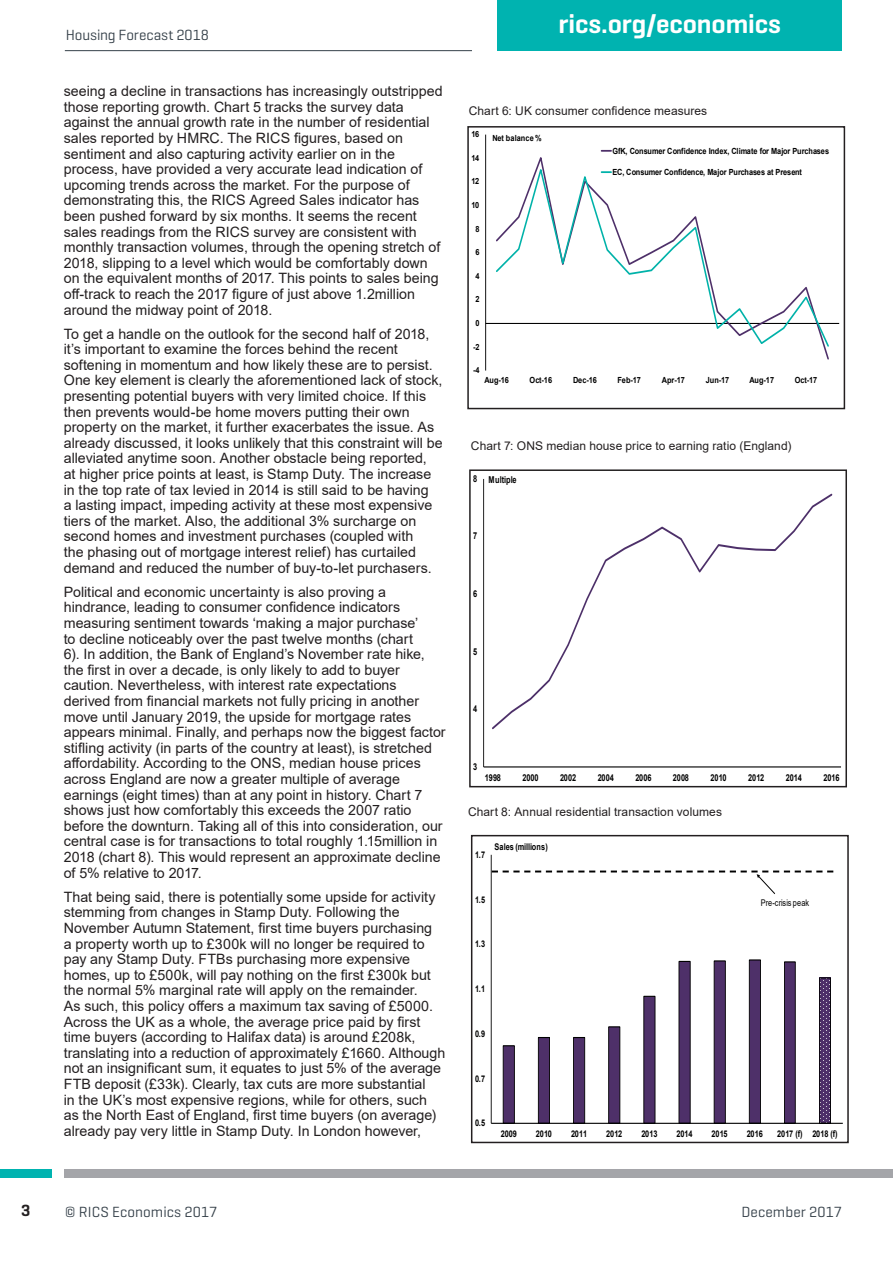
<style>
.page{position:relative;width:893px;height:1263px;background:#fff}
.page>*{position:absolute;margin:0;border:0;box-sizing:border-box;transform-origin:0 0}
.t1{font:600 27px "Geogrotesque";letter-spacing:-.005em;color:#fff}
.t2{font:600 16.5px "Geogrotesque";color:#231f20}
.t3{font:15px "Geogrotesque";letter-spacing:.005em;color:#36414a}
.Body_Text{font:14.25px/15.6px "Arial";color:#231f20}
.Chart_description_te{font:12px "Arial";letter-spacing:.005em;color:#231f20}
.t4{font:700 9.45px "Arial";letter-spacing:-.03em;color:#000;scale:.77 1}
.t5{font:700 9.15px "Arial";letter-spacing:-.015em;color:#000;scale:.8 1}
.t6{font:700 9.15px "Arial";letter-spacing:.005em;color:#000;scale:.8 1}
.t7{font:9.15px "Arial";letter-spacing:.005em;color:#000;scale:.8 1}
.t8{font:700 8.4px "Arial";letter-spacing:-.015em;color:#000;scale:.87 1}
.t9{font:700 8.4px "Arial";letter-spacing:.02em;color:#000;scale:.87 1}
</style>
<div class="page">
<div style="left:497px;top:0;width:345px;height:51px;background:#00b3b0"></div>
<hr style="left:65px;top:50px;width:407px;height:1px;background:#36414a">
<div style="left:0;top:1169px;width:51px;height:9px;background:#00b3b0"></div>
<div style="left:64px;top:1169px;width:829px;height:9px;background:#a4a5a9"></div>
<hr style="left:485px;top:135px;width:1px;height:236px;background:#000">
<hr style="left:486px;top:323px;width:353px;height:1px;background:#000">
<svg style="left:494px;top:164px;width:336px;height:184px"></svg>
<svg style="left:601px;top:150px;width:10px;height:2px"></svg>
<svg style="left:601px;top:171px;width:10px;height:2px"></svg>
<div style="left:467px;top:126px;width:378px;height:283px;border:2px solid #231f20"></div>
<hr style="left:483px;top:479px;width:1px;height:288px;background:#000">
<hr style="left:484px;top:767px;width:357px;height:1px;background:#000">
<svg style="left:492px;top:493px;width:341px;height:237px"></svg>
<div style="left:469px;top:469px;width:378px;height:318px;border:2px solid #231f20"></div>
<svg style="left:821px;top:980px;width:8px;height:141px"></svg>
<div style="left:819px;top:978px;width:12px;height:145px;border:1px solid #000"></div>
<svg style="left:503px;top:959px;width:293px;height:164px"></svg>
<hr style="left:491px;top:855px;width:1px;height:268px;background:#000">
<hr style="left:491px;top:1123px;width:352px;height:1px;background:#000">
<svg style="left:492px;top:871px;width:342px;height:23px"></svg>
<div style="left:471px;top:835px;width:378px;height:308px;border:2px solid #231f20"></div>
<p class="t2" style="left:21px;top:1200px;width:11px">3</p>
<p class="t3" style="left:66px;top:25px;width:145px">Housing Forecast 2018</p>
<p class="Body_Text" style="left:64px;top:83px;width:380px">seeing a decline in transactions has increasingly outstripped those reporting growth. Chart 5 tracks the survey data against the annual growth rate in the number of residential sales reported by HMRC. The RICS figures, based on sentiment and also capturing activity earlier on in the process, have provided a very accurate lead indication of upcoming trends across the market. For the purpose of demonstrating this, the RICS Agreed Sales indicator has been pushed forward by six months. It seems the recent sales readings from the RICS survey are consistent with monthly transaction volumes, through the opening stretch of 2018, slipping to a level which would be comfortably down on the equivalent months of 2017. This points to sales being off-track to reach the 2017 figure of just above 1.2million around the midway point of 2018.</p>
<p class="Body_Text" style="left:64px;top:326px;width:380px">To get a handle on the outlook for the second half of 2018, it’s important to examine the forces behind the recent softening in momentum and how likely these are to persist.<br>One key element is clearly the aforementioned lack of stock, presenting potential buyers with very limited choice. If this then prevents would-be home movers putting their own property on the market, it further exacerbates the issue. As already discussed, it looks unlikely that this constraint will be alleviated anytime soon. Another obstacle being reported,<br>at higher price points at least, is Stamp Duty. The increase in the top rate of tax levied in 2014 is still said to be having<br>a lasting impact, impeding activity at these most expensive tiers of the market. Also, the additional 3% surcharge on second homes and investment purchases (coupled with<br>the phasing out of mortgage interest relief) has curtailed demand and reduced the number of buy-to-let purchasers.</p>
<p class="Body_Text" style="left:64px;top:584px;width:383px">Political and economic uncertainty is also proving a hindrance, leading to consumer confidence indicators measuring sentiment towards ‘making a major purchase’<br>to decline noticeably over the past twelve months (chart<br>6). In addition, the Bank of England’s November rate hike, the first in over a decade, is only likely to add to buyer caution. Nevertheless, with interest rate expectations derived from financial markets not fully pricing in another move until January 2019, the upside for mortgage rates appears minimal. Finally, and perhaps now the biggest factor stifling activity (in parts of the country at least), is stretched affordability. According to the ONS, median house prices across England are now a greater multiple of average earnings (eight times) than at any point in history. Chart 7 shows just how comfortably this exceeds the 2007 ratio before the downturn. Taking all of this into consideration, our central case is for transactions to total roughly 1.15million in 2018 (chart 8). This would represent an approximate decline of 5% relative to 2017.</p>
<p class="Body_Text" style="left:64px;top:889px;width:383px">That being said, there is potentially some upside for activity stemming from changes in Stamp Duty. Following the November Autumn Statement, first time buyers purchasing<br>a property worth up to £300k will no longer be required to pay any Stamp Duty. FTBs purchasing more expensive homes, up to £500k, will pay nothing on the first £300k but the normal 5% marginal rate will apply on the remainder.<br>As such, this policy offers a maximum tax saving of £5000.<br>Across the UK as a whole, the average price paid by first time buyers (according to Halifax data) is around £208k, translating into a reduction of approximately £1660. Although not an insignificant sum, it equates to just 5% of the average FTB deposit (£33k). Clearly, tax cuts are more substantial<br>in the UK’s most expensive regions, while for others, such as the North East of England, first time buyers (on average) already pay very little in Stamp Duty. In London however,</p>
<h1 class="t1" style="left:559px;top:7px;width:224px">rics.org/economics</h1>
<p class="Chart_description_te" style="left:469px;top:103px;width:240px">Chart 6: UK consumer confidence measures</p>
<p class="t8" style="left:471px;top:128px;width:11px">16</p>
<p class="t8" style="left:471px;top:152px;width:11px">14</p>
<p class="t8" style="left:471px;top:175px;width:11px">12</p>
<p class="t8" style="left:471px;top:199px;width:11px">10</p>
<p class="t8" style="left:475px;top:223px;width:6px">8</p>
<p class="t8" style="left:475px;top:246px;width:6px">6</p>
<p class="t8" style="left:475px;top:270px;width:6px">4</p>
<p class="t8" style="left:475px;top:293px;width:6px">2</p>
<p class="t8" style="left:475px;top:317px;width:6px">0</p>
<p class="t8" style="left:473px;top:341px;width:9px">-2</p>
<p class="t8" style="left:473px;top:364px;width:9px">-4</p>
<p class="t9" style="left:492px;top:132px;width:58px">Net balance %</p>
<p class="t8" style="left:612px;top:145px;width:251px">GfK, Consumer Confidence Index, Climate for Major Purchases</p>
<p class="t8" style="left:612px;top:166px;width:219px">EC, Consumer Confidence, Major Purchases at Present</p>
<p class="t8" style="left:484px;top:374px;width:30px">Aug-16</p>
<p class="t8" style="left:530px;top:374px;width:28px">Oct-16</p>
<p class="t8" style="left:573px;top:374px;width:29px">Dec-16</p>
<p class="t8" style="left:618px;top:374px;width:28px">Feb-17</p>
<p class="t8" style="left:662px;top:374px;width:28px">Apr-17</p>
<p class="t8" style="left:706px;top:374px;width:28px">Jun-17</p>
<p class="t8" style="left:749px;top:374px;width:30px">Aug-17</p>
<p class="t8" style="left:795px;top:374px;width:28px">Oct-17</p>
<p class="Chart_description_te" style="left:471px;top:438px;width:322px">Chart 7: ONS median house price to earning ratio (England)</p>
<p class="t4" style="left:473px;top:472px;width:7px">8</p>
<p class="t4" style="left:489px;top:473px;width:38px">Multiple</p>
<p class="t4" style="left:473px;top:529px;width:7px">7</p>
<p class="t4" style="left:473px;top:587px;width:7px">6</p>
<p class="t4" style="left:473px;top:645px;width:7px">5</p>
<p class="t4" style="left:473px;top:702px;width:7px">4</p>
<p class="t4" style="left:473px;top:760px;width:7px">3</p>
<p class="t4" style="left:485px;top:771px;width:22px">1998</p>
<p class="t4" style="left:522px;top:771px;width:22px">2000</p>
<p class="t4" style="left:560px;top:771px;width:22px">2002</p>
<p class="t4" style="left:598px;top:771px;width:22px">2004</p>
<p class="t4" style="left:635px;top:771px;width:22px">2006</p>
<p class="t4" style="left:673px;top:771px;width:22px">2008</p>
<p class="t4" style="left:711px;top:771px;width:22px">2010</p>
<p class="t4" style="left:748px;top:771px;width:22px">2012</p>
<p class="t4" style="left:786px;top:771px;width:22px">2014</p>
<p class="t4" style="left:823px;top:771px;width:22px">2016</p>
<p class="Chart_description_te" style="left:468px;top:803px;width:255px">Chart 8: Annual residential transaction volumes</p>
<p class="t5" style="left:475px;top:848px;width:14px">1.7</p>
<p class="t6" style="left:494px;top:840px;width:68px">Sales (millions)</p>
<p class="t5" style="left:475px;top:893px;width:14px">1.5</p>
<p class="t5" style="left:475px;top:938px;width:14px">1.3</p>
<p class="t5" style="left:475px;top:982px;width:14px">1.1</p>
<p class="t7" style="left:761px;top:896px;width:62px">Pre-crisis peak</p>
<p class="t5" style="left:475px;top:1027px;width:14px">0.9</p>
<p class="t5" style="left:475px;top:1072px;width:14px">0.7</p>
<p class="t5" style="left:475px;top:1116px;width:14px">0.5</p>
<p class="t5" style="left:501px;top:1127px;width:22px">2009</p>
<p class="t5" style="left:536px;top:1127px;width:22px">2010</p>
<p class="t5" style="left:571px;top:1127px;width:22px">2011</p>
<p class="t5" style="left:606px;top:1127px;width:22px">2012</p>
<p class="t5" style="left:641px;top:1127px;width:22px">2013</p>
<p class="t5" style="left:676px;top:1127px;width:22px">2014</p>
<p class="t5" style="left:712px;top:1127px;width:22px">2015</p>
<p class="t5" style="left:747px;top:1127px;width:22px">2016</p>
<p class="t5" style="left:777px;top:1127px;width:77px">2017 (f) 2018 (f)</p>
<p class="t3" style="left:65px;top:1202px;width:154px">© RICS Economics 2017</p>
<p class="t3" style="left:741px;top:1202px;width:102px">December 2017</p>
</div>
